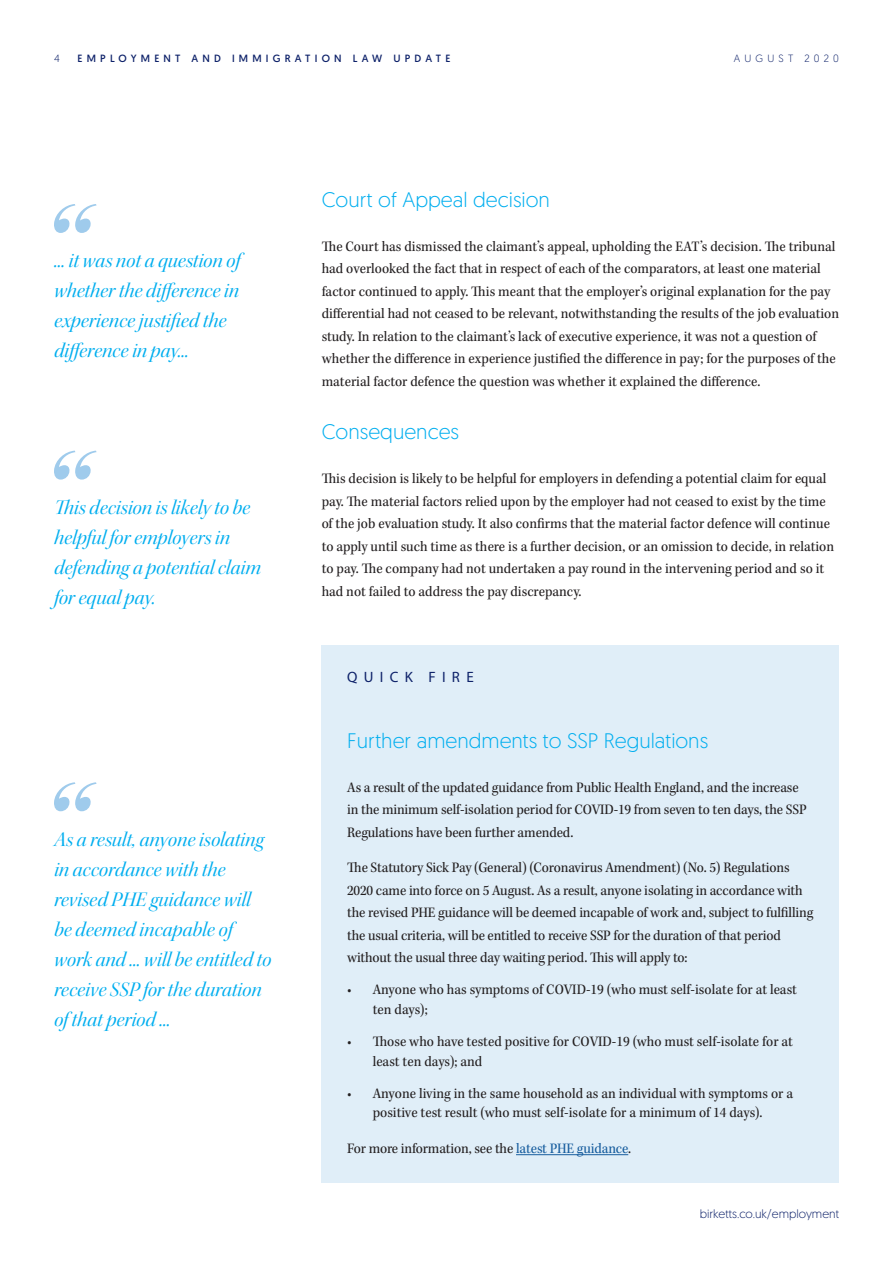
<style>
.page{position:relative;width:893px;height:1263px;background:#fff}
.page>*{position:absolute;margin:0;border:0;box-sizing:border-box;transform-origin:0 0}
.t1{font:21px/30px "Kepler Std It Disp";color:#00aeef}
.t2{font:300 21px "Geomanist";color:#00aeef}
.t3{font:15px/22.5px "Kepler Std Scn";color:#231f20}
.t4{font:15px "Myriad Pro";letter-spacing:.42em;color:#0d2169}
.t5{font:300 12px "Geomanist";color:#0d2169}
.t6{font:10.5px "Geomanist";letter-spacing:.4em;color:#0d2169}
.t7{font:300 10.5px "Geomanist";letter-spacing:.4em;color:#0d2169}
.s1{color:#175d9e}
</style>
<div class="page">
<svg style="left:54px;top:204px;width:43px;height:29px"></svg>
<div style="left:322px;top:645px;width:517px;height:537px;background:#e0eef8"></div>
<hr style="left:516px;top:1154px;width:112px;height:1px;background:#175d9e">
<svg style="left:54px;top:782px;width:43px;height:29px"></svg>
<svg style="left:54px;top:451px;width:43px;height:29px"></svg>
<p class="t7" style="left:54px;top:51px;width:7px">4</p>
<p class="t6" style="left:78px;top:51px;width:374px">EMPLOYMENT AND IMMIGRATION LAW UPDATE</p>
<p class="t7" style="left:734px;top:51px;width:107px">AUGUST 2020</p>
<h1 class="t1" style="left:54px;top:246px;width:188px">... it was not a question of whether the difference in experience justified the difference in pay...</h1>
<h1 class="t1" style="left:54px;top:493px;width:208px">This decision is likely to be helpful for employers in defending a potential claim for equal pay.</h1>
<h1 class="t1" style="left:54px;top:824px;width:219px">As a result, anyone isolating in accordance with the revised PHE guidance will be deemed incapable of work and ... will be entitled to receive SSP for the duration of that period ...</h1>
<h1 class="t2" style="left:322px;top:186px;width:230px">Court of Appeal decision</h1>
<p class="t3" style="left:322px;top:235px;width:519px">The Court has dismissed the claimant’s appeal, upholding the EAT’s decision. The tribunal had overlooked the fact that in respect of each of the comparators, at least one material factor continued to apply. This meant that the employer’s original explanation for the pay differential had not ceased to be relevant, notwithstanding the results of the job evaluation study. In relation to the claimant’s lack of executive experience, it was not a question of whether the difference in experience justified the difference in pay; for the purposes of the material factor defence the question was whether it explained the difference.</p>
<h1 class="t2" style="left:322px;top:419px;width:139px">Consequences</h1>
<p class="t3" style="left:322px;top:468px;width:514px">This decision is likely to be helpful for employers in defending a potential claim for equal pay. The material factors relied upon by the employer had not ceased to exist by the time of the job evaluation study. It also confirms that the material factor defence will continue to apply until such time as there is a further decision, or an omission to decide, in relation to pay. The company had not undertaken a pay round in the intervening period and so it had not failed to address the pay discrepancy.</p>
<p class="t4" style="left:347px;top:667px;width:128px">QUICK FIRE</p>
<h1 class="t2" style="left:347px;top:727px;width:363px">Further amendments to SSP Regulations</h1>
<p class="t3" style="left:347px;top:776px;width:461px">As a result of the updated guidance from Public Health England, and the increase in the minimum self-isolation period for COVID-19 from seven to ten days, the SSP<br>Regulations have been further amended.</p>
<p class="t3" style="left:347px;top:856px;width:468px">The Statutory Sick Pay (General) (Coronavirus Amendment) (No. 5) Regulations 2020 came into force on 5 August. As a result, anyone isolating in accordance with the revised PHE guidance will be deemed incapable of work and, subject to fulfilling the usual criteria, will be entitled to receive SSP for the duration of that period without the usual three day waiting period. This will apply to:</p>
<p class="t3" style="left:373px;top:980px;width:426px;line-height:19.5px;text-indent:-26px">• Anyone who has symptoms of COVID-19 (who must self-isolate for at least ten days);</p>
<p class="t3" style="left:373px;top:1032px;width:422px;line-height:19.5px;text-indent:-26px">• Those who have tested positive for COVID-19 (who must self-isolate for at least ten days); and</p>
<p class="t3" style="left:347px;top:1084px;width:447px;line-height:19.5px;text-align:center">• Anyone living in the same household as an individual with symptoms or a positive test result (who must self-isolate for a minimum of 14 days).</p>
<p class="t3" style="left:347px;top:1137px;width:286px">For more information, see the <span class="s1">latest PHE guidance</span>.</p>
<p class="t5" style="left:700px;top:1206px;width:141px">birketts.co.uk/employment</p>
</div>
